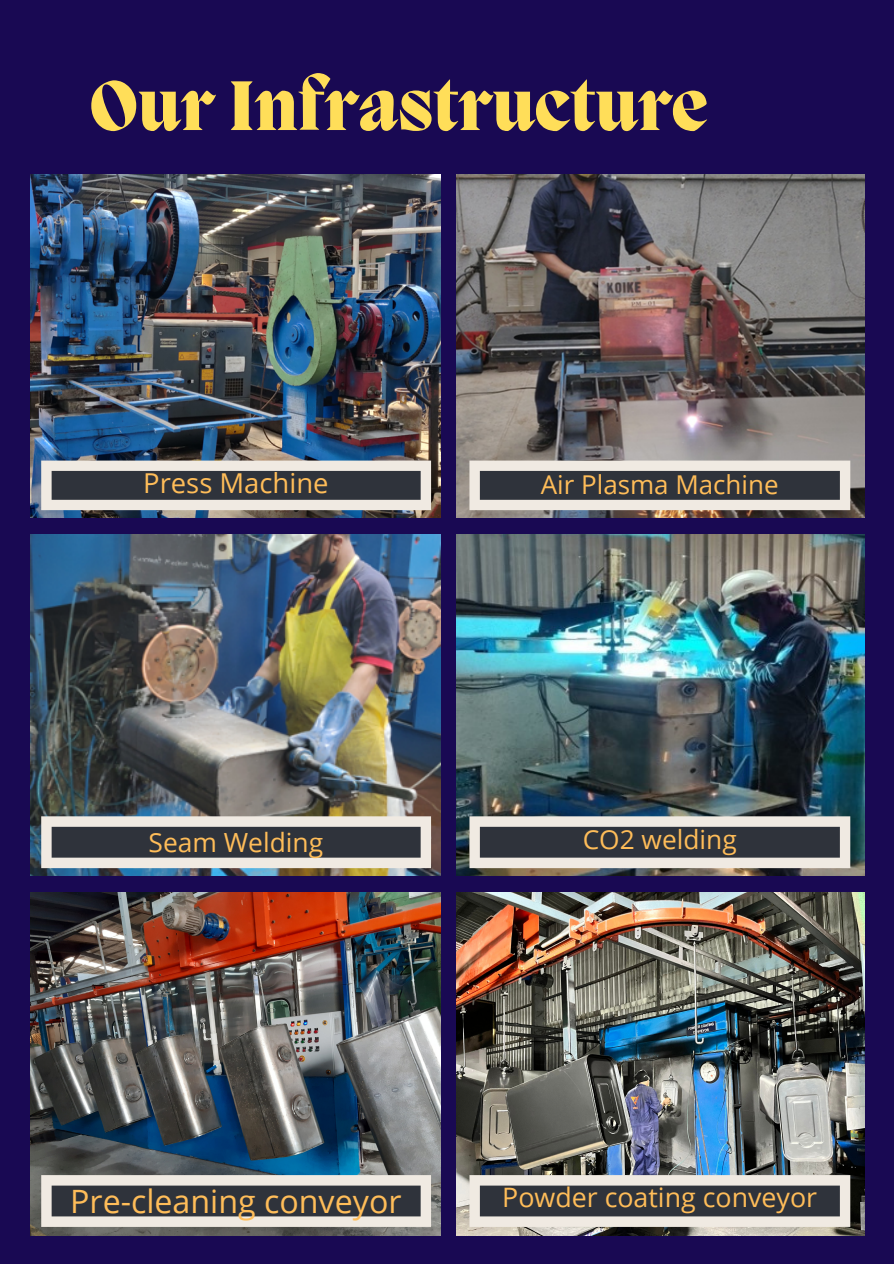
<style>
.page{position:relative;width:894px;height:1264px;background:#fff}
.page>*{position:absolute;margin:0;border:0;box-sizing:border-box;transform-origin:0 0}
.t1{font:800 72px "Migra";color:#ffde59}
.t2{font:32.1px "Open Sans";color:#ffbd59}
.t3{font:27.45px "Open Sans";color:#ffbd59}
.t4{font:26.7px "Open Sans";color:#ffbd59}
.t5{font:26.4px "Open Sans";color:#ffbd59}
.t6{font:26.25px "Open Sans";color:#ffbd59}
.t7{font:25.95px "Open Sans";color:#ffbd59}
</style>
<div class="page">
<div style="left:0;top:0;width:893px;height:1263px;background:#190953"></div>
<img style="left:31px;top:175px;width:409px;height:342px">
<img style="left:457px;top:175px;width:407px;height:342px">
<img style="left:31px;top:534px;width:409px;height:341px">
<img style="left:457px;top:534px;width:407px;height:341px">
<img style="left:31px;top:892px;width:409px;height:342px">
<img style="left:457px;top:892px;width:407px;height:342px">
<svg style="left:469px;top:460px;width:381px;height:50px;background:#858485"></svg>
<svg style="left:41px;top:816px;width:390px;height:52px;background:#828283"></svg>
<svg style="left:469px;top:816px;width:381px;height:52px;background:#828283"></svg>
<svg style="left:41px;top:1175px;width:390px;height:51px;background:#818082"></svg>
<svg style="left:469px;top:1175px;width:381px;height:51px;background:#818182"></svg>
<svg style="left:41px;top:460px;width:390px;height:50px;background:#848485"></svg>
<p class="t1" style="left:89px;top:72px;width:619px">Our Infrastructure</p>
<p class="t3" style="left:143px;top:464px;width:187px">Press Machine</p>
<p class="t7" style="left:540px;top:466px;width:239px">Air Plasma Machine</p>
<p class="t5" style="left:148px;top:823px;width:176px">Seam Welding</p>
<p class="t6" style="left:582px;top:821px;width:155px">CO2 welding</p>
<p class="t2" style="left:70px;top:1179px;width:333px">Pre-cleaning conveyor</p>
<p class="t4" style="left:502px;top:1178px;width:316px">Powder coating conveyor</p>
</div>
